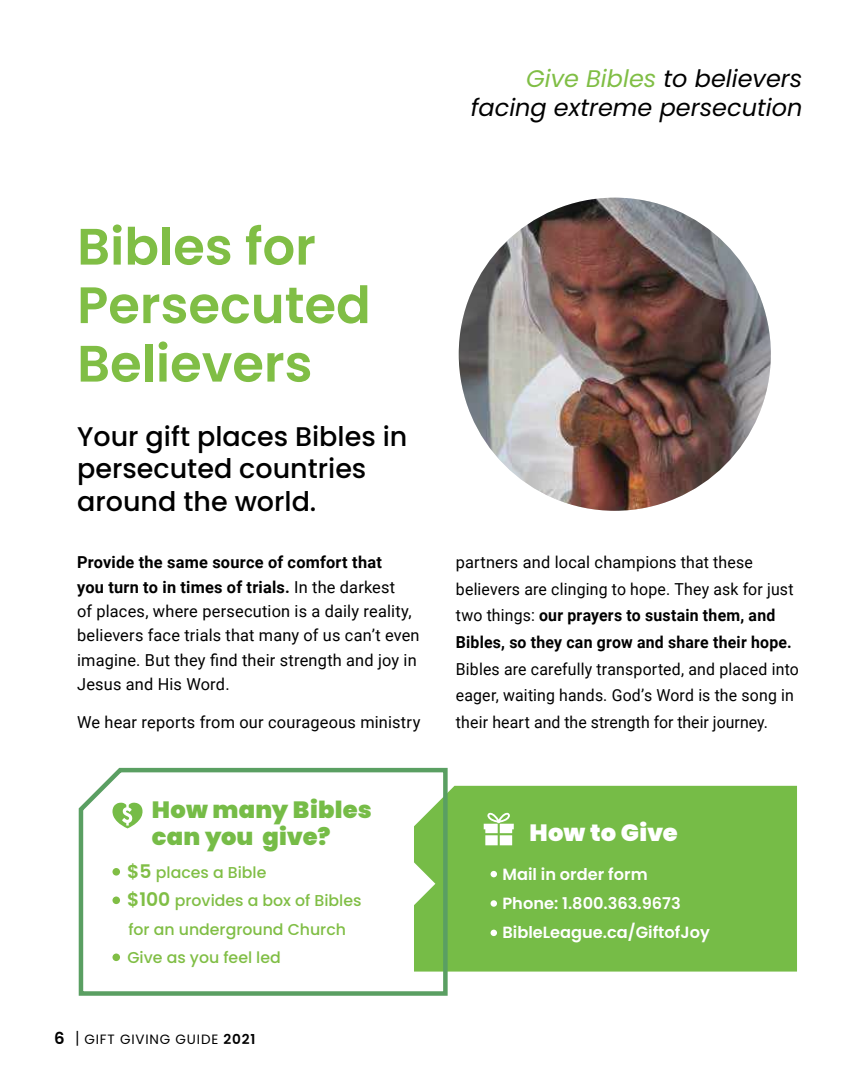
<style>
.page{position:relative;width:864px;height:1080px;background:#fff}
.page>*{position:absolute;margin:0;border:0;box-sizing:border-box;transform-origin:0 0}
.t1{font:600 51.15px/58.5px "Poppins";color:#80be45}
.t2{font:500 27px/32.4px "Poppins";color:#000}
.t3{font:italic 24px/28.8px "Poppins";color:#000;text-align:right}
.t4{font:900 23.55px/26.5px "Poppins";letter-spacing:.01em;color:#76bc47}
.t5{font:900 23.55px "Poppins";letter-spacing:.005em;color:#fff}
.t6{font:16.5px/24.3px "Roboto";letter-spacing:.01em;color:#000}
.t7{font:16.5px/26.5px "Roboto";letter-spacing:.01em;color:#000;scale:.96 1}
.t8{font:600 16.2px/29.4px "Poppins";color:#fff}
.t9{font:500 15.75px/28.5px "Poppins";color:#80be45}
.t10{font:13.5px "Poppins";letter-spacing:.06em;color:#000}
.s1{color:#80be45}
.s2{font-weight:700}
.s3{font-weight:600;font-size:18.75px}
.s4{font-weight:600;font-size:16.5px}
.s5{font-size:16.5px}
.s6{font-weight:600;font-size:13.65px}
</style>
<div class="page">
<img style="left:459px;top:198px;width:312px;height:313px">
<div style="left:450px;top:786px;width:347px;height:186px;background:#76bc47"></div>
<svg style="left:491px;top:871px;width:6px;height:6px"></svg>
<div style="left:491px;top:900px;width:6px;height:7px;background:#fff;border-radius:50%"></div>
<svg style="left:491px;top:930px;width:6px;height:6px"></svg>
<svg style="left:484px;top:812px;width:30px;height:33px"></svg>
<svg style="left:78px;top:767px;width:372px;height:229px"></svg>
<svg style="left:390px;top:861px;width:45px;height:45px"></svg>
<div style="left:112px;top:868px;width:8px;height:8px;background:#80be45;border-radius:50%"></div>
<div style="left:112px;top:897px;width:8px;height:7px;background:#80be45;border-radius:50%"></div>
<div style="left:112px;top:954px;width:8px;height:7px;background:#80be45;border-radius:50%"></div>
<h3 class="t3" style="left:471px;top:64px;width:333px"><span class="s1">Give Bibles</span> to believers facing extreme persecution</h3>
<h1 class="t1" style="left:77px;top:218px;width:295px">Bibles for<br>Persecuted<br>Believers</h1>
<h2 class="t2" style="left:77px;top:420px;width:332px">Your gift places Bibles in persecuted countries around the world.</h2>
<p class="t6" style="left:77px;top:550px;width:344px"><span class="s2">Provide the same source of comfort that<br>you turn to in times of trials.</span> In the darkest<br>of places, where persecution is a daily reality, believers face trials that many of us can’t even imagine. But they find their strength and joy in Jesus and His Word.</p>
<p class="t6" style="left:77px;top:709px;width:345px">We hear reports from our courageous ministry</p>
<h3 class="t4" style="left:152px;top:797px;width:221px">How many Bibles can you give?</h3>
<p class="t9" style="left:127px;top:858px;width:236px"><span class="s3">$5</span> places a Bible<br><span class="s3">$100</span> provides a box of Bibles for an underground Church<br>Give as you feel led</p>
<p class="t10" style="left:54px;top:1031px;width:203px"><span class="s4">6</span> <span class="s5">|</span> GIFT GIVING GUIDE <span class="s6">2021</span></p>
<p class="t6" style="left:456px;top:549px;width:339px;line-height:26.5px">partners and local champions that these believers are clinging to hope. They ask for just two things: <span class="s2">our prayers to sustain them, and Bibles, so they can grow and share their hope.</span></p>
<p class="t7" style="left:456px;top:655px;width:359px">Bibles are carefully transported, and placed into eager, waiting hands. God’s Word is the song in their heart and the strength for their journey.</p>
<h3 class="t5" style="left:529px;top:819px;width:150px">How to Give</h3>
<p class="t8" style="left:502px;top:859px;width:209px">Mail in order form<br>Phone: 1.800.363.9673<br>BibleLeague.ca/GiftofJoy</p>
</div>
